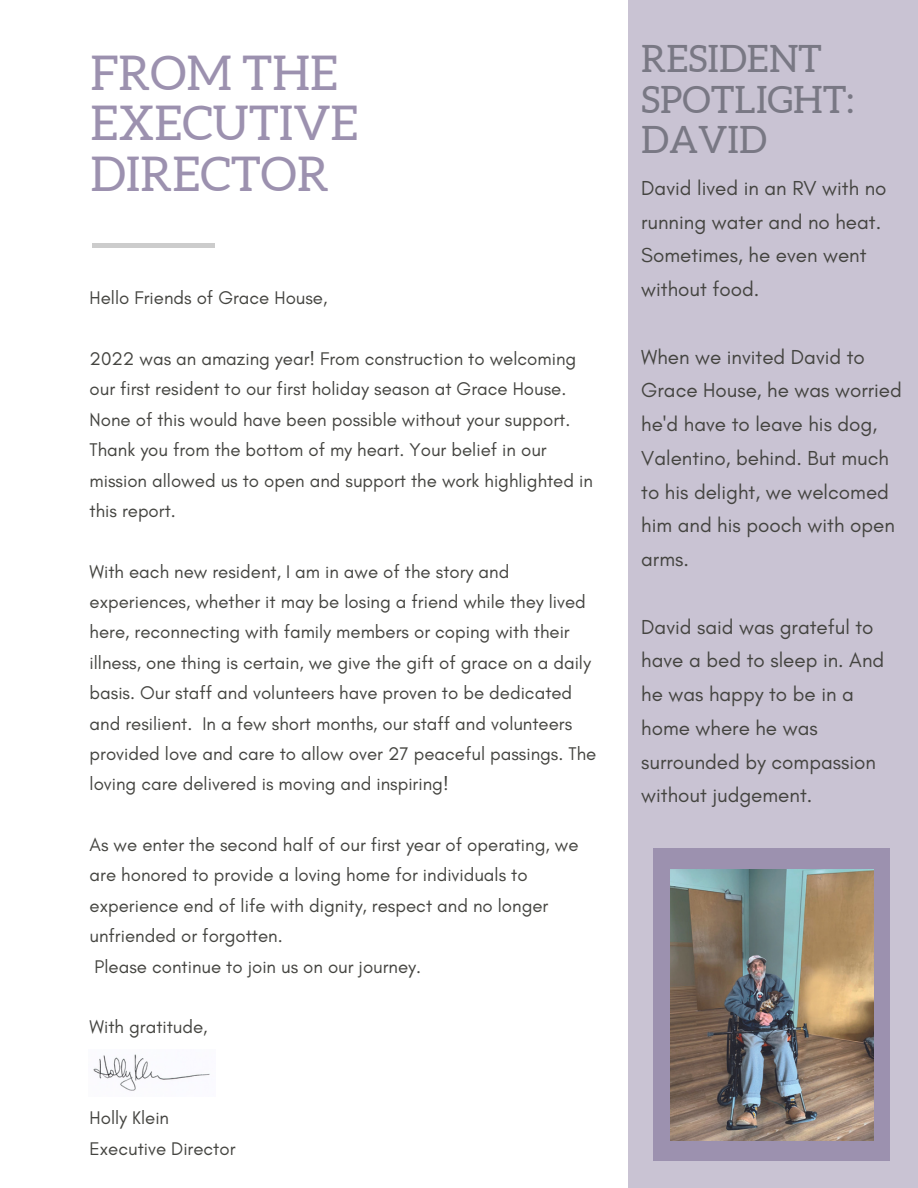
<style>
.page{position:relative;width:918px;height:1188px;background:#fff}
.page>*{position:absolute;margin:0;border:0;box-sizing:border-box;transform-origin:0 0}
.t1{font:47.85px/50.7px "Aleo";color:#9c91af}
.t2{font:37.65px/40.5px "Aleo";color:#797884}
.t3{font:20.7px/33.8px "Glacial Indifference";color:#444440}
.t4{font:18.75px/30.3px "Glacial Indifference";color:#444440}
</style>
<div class="page">
<div style="left:93px;top:243px;width:122px;height:5px;background:#ccc"></div>
<div style="left:629px;top:0;width:289px;height:1188px;background:#c9c3d3"></div>
<div style="left:653px;top:849px;width:237px;height:312px;background:#9c91af"></div>
<img style="left:671px;top:869px;width:202px;height:272px">
<img style="left:93px;top:1054px;width:117px;height:37px">
<h1 class="t1" style="left:90px;top:47px;width:270px">FROM THE<br>EXECUTIVE<br>DIRECTOR</h1>
<h2 class="t2" style="left:641px;top:38px;width:215px">RESIDENT<br>SPOTLIGHT:<br>DAVID</h2>
<p class="t3" style="left:641px;top:171px;width:247px">David lived in an RV with no running water and no heat.<br>Sometimes, he even went without food.</p>
<p class="t4" style="left:90px;top:283px;width:239px">Hello Friends of Grace House,</p>
<p class="t4" style="left:90px;top:343px;width:505px">2022 was an amazing year! From construction to welcoming our first resident to our first holiday season at Grace House.<br>None of this would have been possible without your support.<br>Thank you from the bottom of my heart. Your belief in our mission allowed us to open and support the work highlighted in this report.</p>
<p class="t4" style="left:90px;top:556px;width:508px">With each new resident, I am in awe of the story and experiences, whether it may be losing a friend while they lived here, reconnecting with family members or coping with their illness, one thing is certain, we give the gift of grace on a daily basis. Our staff and volunteers have proven to be dedicated and resilient. In a few short months, our staff and volunteers provided love and care to allow over 27 peaceful passings. The loving care delivered is moving and inspiring!</p>
<p class="t4" style="left:90px;top:829px;width:490px">As we enter the second half of our first year of operating, we are honored to provide a loving home for individuals to experience end of life with dignity, respect and no longer unfriended or forgotten.<br>Please continue to join us on our journey.</p>
<p class="t4" style="left:90px;top:1012px;width:119px">With gratitude,</p>
<p class="t4" style="left:90px;top:1103px;width:147px">Holly Klein<br>Executive Director</p>
<p class="t3" style="left:641px;top:340px;width:262px">When we invited David to<br>Grace House, he was worried he'd have to leave his dog,<br>Valentino, behind. But much to his delight, we welcomed him and his pooch with open arms.</p>
<p class="t3" style="left:641px;top:610px;width:245px">David said was grateful to have a bed to sleep in. And he was happy to be in a home where he was surrounded by compassion without judgement.</p>
</div>
